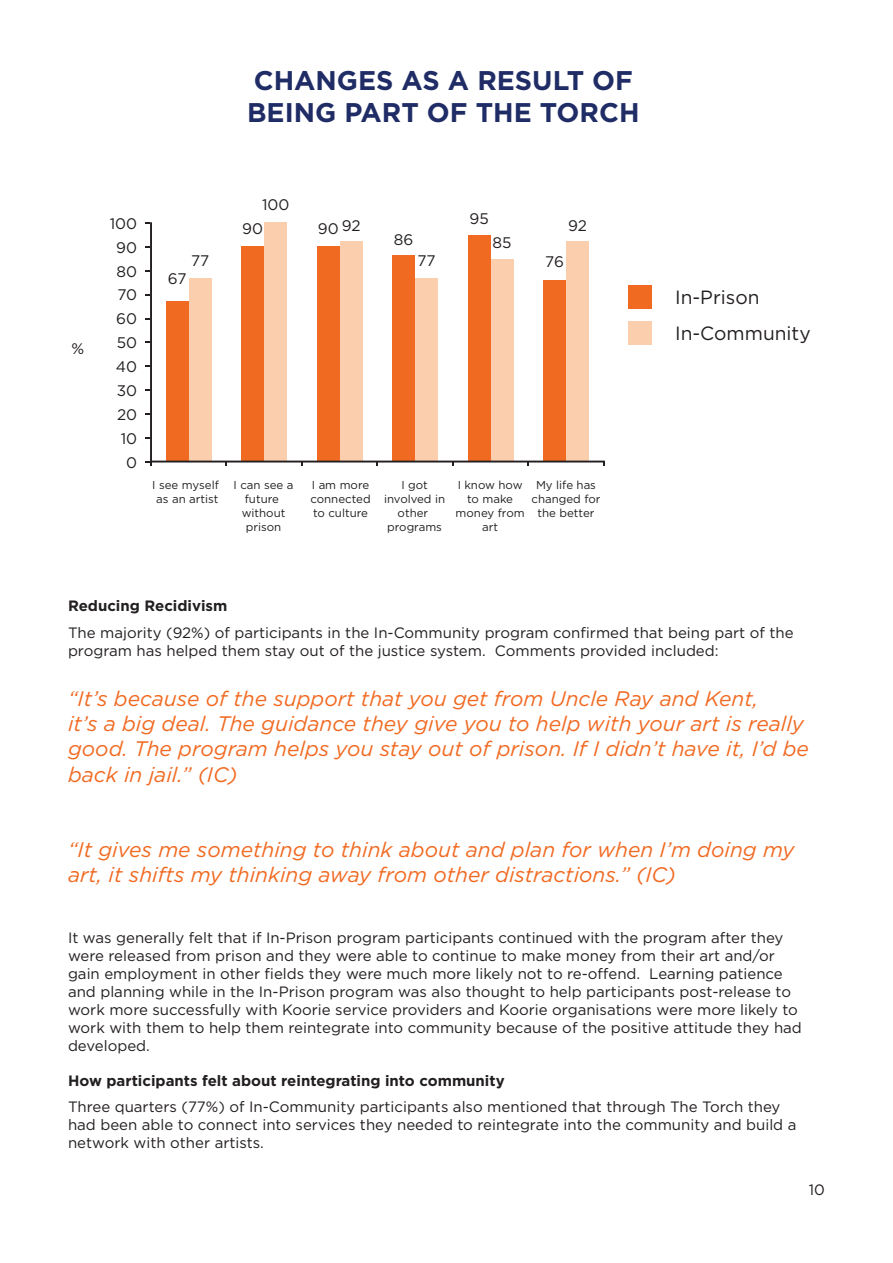
<style>
.page{position:relative;width:893px;height:1263px;background:#fff}
.page>*{position:absolute;margin:0;border:0;box-sizing:border-box;transform-origin:0 0}
.t1{font:700 30.6px/36.8px "Gotham";color:#202c65}
.t2{font:700 27px/32.4px "Gotham";color:#202c65}
.t3{font:italic 21px/25.2px "Gotham";color:#f16a22}
.t4{font:19.2px/35.7px "Gotham";color:#231f20}
.t5{font:15.3px/23.9px "Gotham";color:#231f20;text-align:right}
.t6{font:15px/18px "Gotham";color:#231f20}
.t7{font:700 15px "Gotham";color:#231f20}
.t8{font:11.55px/13.8px "Gotham";color:#231f20;text-align:center}
</style>
<div class="page">
<div style="left:628px;top:286px;width:24px;height:23px;background:#f16a22"></div>
<div style="left:628px;top:321px;width:24px;height:24px;background:#fbceae"></div>
<svg style="left:150px;top:222px;width:455px;height:240px"></svg>
<svg style="left:146px;top:461px;width:6px;height:5px"></svg>
<h2 class="t2" style="left:247px;top:64px;width:394px">CHANGES AS A RESULT OF<br>BEING PART OF THE TORCH</h2>
<h1 class="t1" style="left:218px;top:71px;width:447px">CHANGES AS A RESULT OF<br>BEING PART OF THE TORCH</h1>
<p class="t5" style="left:71px;top:336px;width:14px">%</p>
<p class="t5" style="left:110px;top:211px;width:29px">100</p>
<p class="t5" style="left:116px;top:235px;width:23px">90<br>80<br>70<br>60<br>50<br>40<br>30<br>20<br>10<br>0</p>
<p class="t5" style="left:191px;top:248px;width:20px">77</p>
<p class="t5" style="left:168px;top:266px;width:20px">67</p>
<p class="t5" style="left:262px;top:192px;width:29px">100</p>
<p class="t5" style="left:242px;top:216px;width:22px">90</p>
<p class="t5" style="left:318px;top:215px;width:44px">90 92</p>
<p class="t5" style="left:394px;top:228px;width:21px">86</p>
<p class="t5" style="left:417px;top:248px;width:20px">77</p>
<p class="t5" style="left:469px;top:206px;width:21px">95</p>
<p class="t5" style="left:493px;top:230px;width:21px">85</p>
<p class="t5" style="left:568px;top:213px;width:20px">92</p>
<p class="t5" style="left:545px;top:250px;width:20px">76</p>
<p class="t8" style="left:152px;top:478px;width:68px">I see myself as an artist</p>
<p class="t8" style="left:234px;top:478px;width:61px">I can see a future without prison</p>
<p class="t8" style="left:310px;top:478px;width:62px;text-align:left">I am more connected to culture</p>
<p class="t8" style="left:384px;top:478px;width:63px">I got involved in other programs</p>
<p class="t8" style="left:456px;top:478px;width:71px">I know how to make money from art</p>
<p class="t8" style="left:531px;top:478px;width:71px">My life has changed for the better</p>
<p class="t4" style="left:675px;top:279px;width:137px">In-Prison<br>In-Community</p>
<p class="t7" style="left:68px;top:596px;width:161px">Reducing Recidivism</p>
<p class="t6" style="left:68px;top:623px;width:727px">The majority (92%) of participants in the In-Community program confirmed that being part of the program has helped them stay out of the justice system. Comments provided included:</p>
<h3 class="t3" style="left:68px;top:685px;width:742px">“It’s because of the support that you get from Uncle Ray and Kent,<br>it’s a big deal. The guidance they give you to help with your art is really good. The program helps you stay out of prison. If I didn’t have it, I’d be back in jail.” (IC)</h3>
<h3 class="t3" style="left:68px;top:837px;width:728px">“It gives me something to think about and plan for when I’m doing my art, it shifts my thinking away from other distractions.” (IC)</h3>
<p class="t6" style="left:68px;top:928px;width:735px">It was generally felt that if In-Prison program participants continued with the program after they were released from prison and they were able to continue to make money from their art and/or gain employment in other fields they were much more likely not to re-offend. Learning patience and planning while in the In-Prison program was also thought to help participants post-release to work more successfully with Koorie service providers and Koorie organisations were more likely to work with them to help them reintegrate into community because of the positive attitude they had developed.</p>
<p class="t7" style="left:68px;top:1070px;width:438px">How participants felt about reintegrating into community</p>
<p class="t6" style="left:68px;top:1097px;width:730px">Three quarters (77%) of In-Community participants also mentioned that through The Torch they had been able to connect into services they needed to reintegrate into the community and build a network with other artists.</p>
<p class="t6" style="left:809px;top:1180px;width:18px">10</p>
</div>
